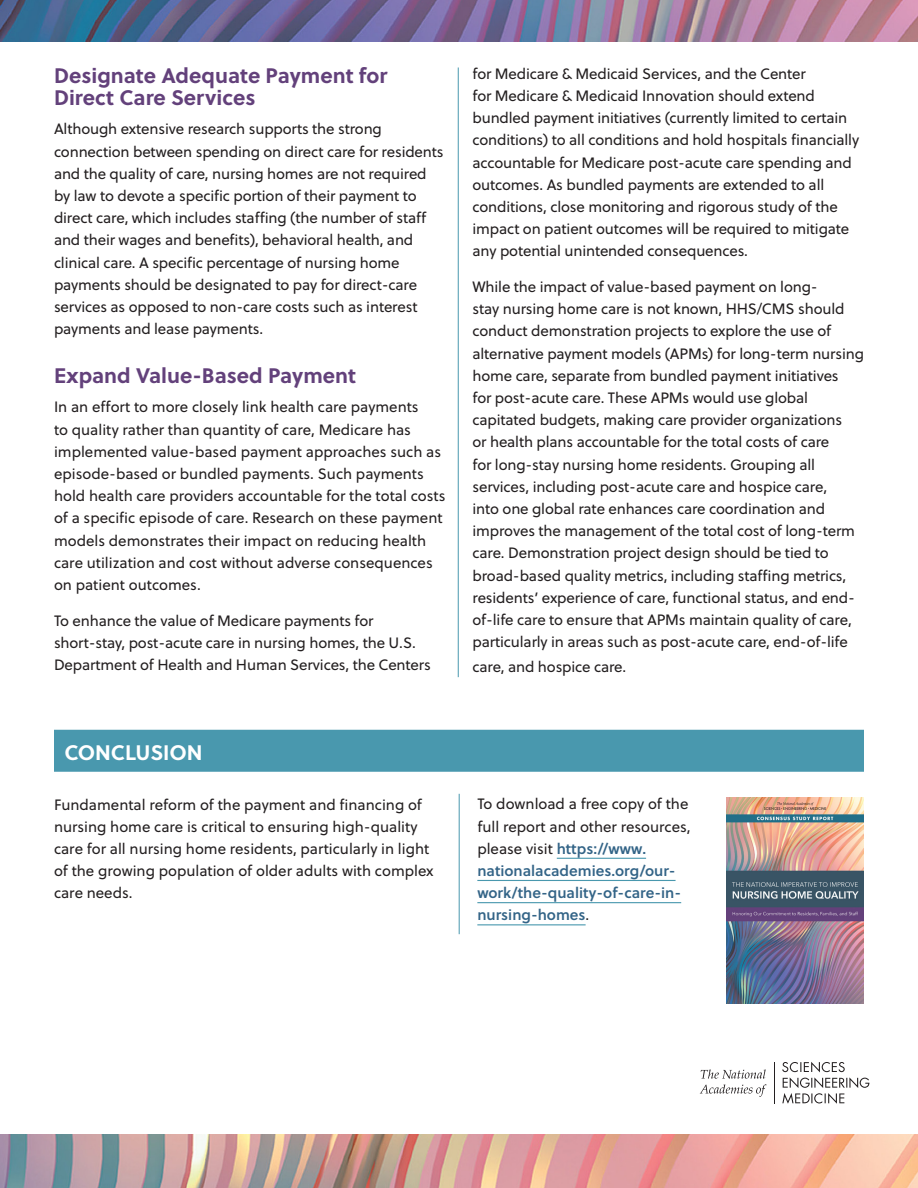
<style>
.page{position:relative;width:918px;height:1188px;background:#fff}
.page>*{position:absolute;margin:0;border:0;box-sizing:border-box;transform-origin:0 0}
.Subhead_A{font:700 21px/22.2px "Soleil";color:#63417b}
.Subhead_A_and_rule{font:700 21px "Soleil";color:#fff}
.body{font:15px/22.2px "Soleil";letter-spacing:-.01em;color:#231f20}
.body-2{font:15px/22.2px "Soleil Sb";color:#336487}
.s1{font-family:"Soleil";color:#231f20}
</style>
<div class="page">
<div style="left:54px;top:730px;width:810px;height:42px;background:#4998ae"></div>
<img style="left:0;top:0;width:918px;height:41px">
<img style="left:0;top:1134px;width:918px;height:54px">
<hr style="left:458px;top:68px;width:1px;height:609px;background:#4998ae">
<hr style="left:459px;top:794px;width:1px;height:140px;background:#4998ae">
<hr style="left:774px;top:1062px;width:1px;height:41px;background:#231f20">
<svg style="left:700px;top:1069px;width:66px;height:28px"></svg>
<svg style="left:782px;top:1062px;width:87px;height:42px"></svg>
<img style="left:726px;top:797px;width:138px;height:207px">
<hr style="left:557px;top:858px;width:89px;height:1px;background:#4998ae">
<hr style="left:477px;top:880px;width:199px;height:1px;background:#4998ae">
<hr style="left:477px;top:902px;width:204px;height:1px;background:#4998ae">
<hr style="left:477px;top:924px;width:109px;height:1px;background:#4998ae">
<p class="Subhead_A" style="left:54px;top:64px;width:335px">Designate Adequate Payment for<br>Direct Care Services</p>
<p class="body" style="left:54px;top:118px;width:391px">Although extensive research supports the strong connection between spending on direct care for residents and the quality of care, nursing homes are not required by law to devote a specific portion of their payment to direct care, which includes staffing (the number of staff and their wages and benefits), behavioral health, and clinical care. A specific percentage of nursing home payments should be designated to pay for direct-care services as opposed to non-care costs such as interest payments and lease payments.</p>
<p class="Subhead_A" style="left:54px;top:364px;width:304px">Expand Value-Based Payment</p>
<p class="body" style="left:54px;top:396px;width:393px">In an effort to more closely link health care payments<br>to quality rather than quantity of care, Medicare has implemented value-based payment approaches such as episode-based or bundled payments. Such payments hold health care providers accountable for the total costs of a specific episode of care. Research on these payment models demonstrates their impact on reducing health care utilization and cost without adverse consequences on patient outcomes.</p>
<p class="body" style="left:54px;top:609px;width:378px">To enhance the value of Medicare payments for short-stay, post-acute care in nursing homes, the U.S.<br>Department of Health and Human Services, the Centers</p>
<p class="body" style="left:472px;top:62px;width:388px">for Medicare &amp; Medicaid Services, and the Center<br>for Medicare &amp; Medicaid Innovation should extend bundled payment initiatives (currently limited to certain conditions) to all conditions and hold hospitals financially accountable for Medicare post-acute care spending and outcomes. As bundled payments are extended to all conditions, close monitoring and rigorous study of the impact on patient outcomes will be required to mitigate any potential unintended consequences.</p>
<p class="body" style="left:472px;top:275px;width:393px">While the impact of value-based payment on long-<br>stay nursing home care is not known, HHS/CMS should conduct demonstration projects to explore the use of alternative payment models (APMs) for long-term nursing home care, separate from bundled payment initiatives<br>for post-acute care. These APMs would use global capitated budgets, making care provider organizations<br>or health plans accountable for the total costs of care<br>for long-stay nursing home residents. Grouping all services, including post-acute care and hospice care,<br>into one global rate enhances care coordination and improves the management of the total cost of long-term care. Demonstration project design should be tied to broad-based quality metrics, including staffing metrics, residents’ experience of care, functional status, and end&shy;of-life care to ensure that APMs maintain quality of care, particularly in areas such as post-acute care, end-of-life</p>
<p class="body" style="left:472px;top:656px;width:155px">care, and hospice care.</p>
<p class="Subhead_A_and_rule" style="left:64px;top:736px;width:140px">CONCLUSION</p>
<p class="body" style="left:54px;top:793px;width:381px">Fundamental reform of the payment and financing of nursing home care is critical to ensuring high-quality care for all nursing home residents, particularly in light of the growing population of older adults with complex care needs.</p>
<p class="body-2" style="left:477px;top:792px;width:215px"><span class="s1">To download a free copy of the full report and other resources, please visit</span> https://www. nationalacademies.org/our&shy;work/the-quality-of-care-in&shy;nursing-homes<span class="s1">.</span></p>
</div>
